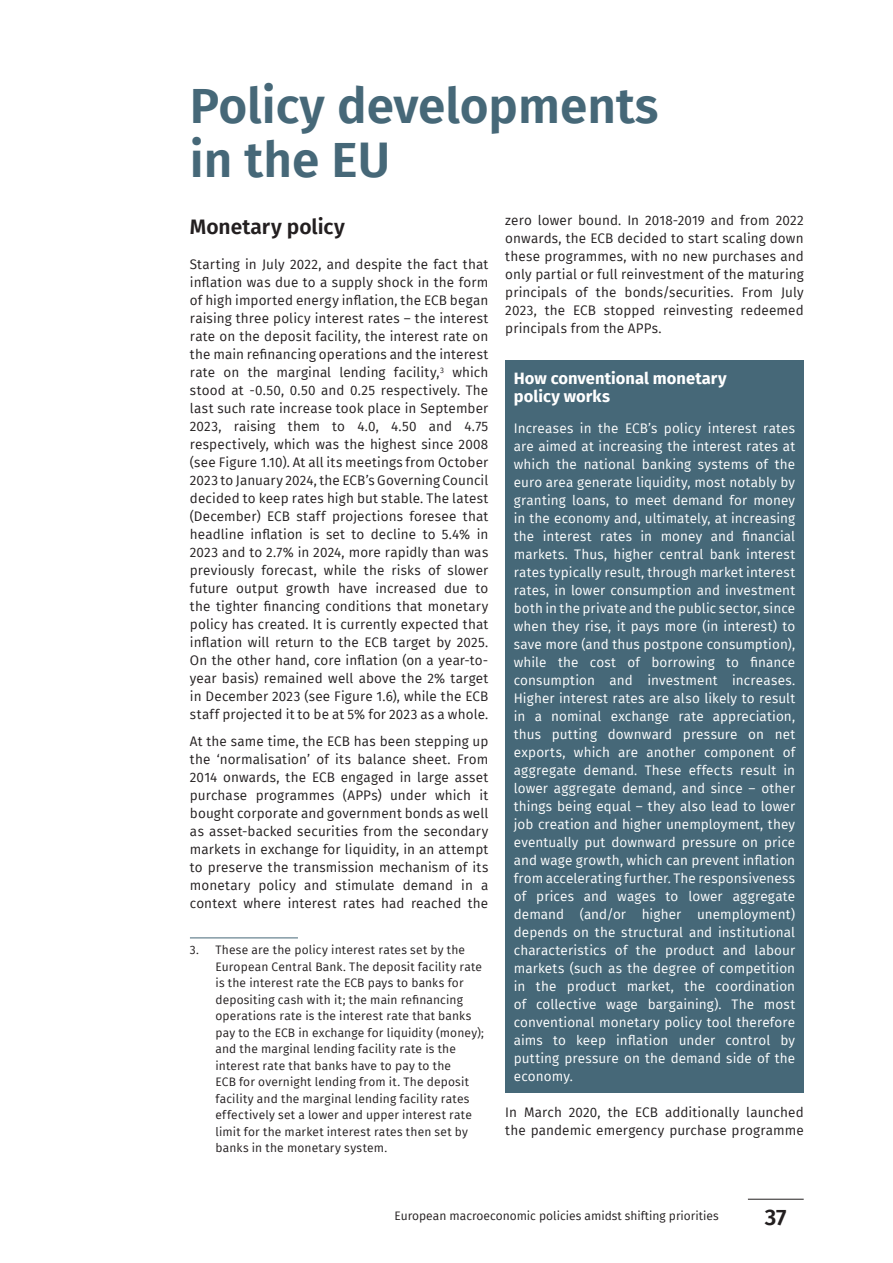
<style>
.page{position:relative;width:893px;height:1263px;background:#fff}
.page>*{position:absolute;margin:0;border:0;box-sizing:border-box;transform-origin:0 0}
.t1{font:600 49.5px/54px "Fira Sans";color:#466878}
.t2{font:600 22.5px "Fira Sans";color:#231f20}
.t3{font:600 21px "Fira Sans";letter-spacing:-.005em;color:#231f20}
.t4{font:700 16.5px/18px "Fira Sans";color:#fff}
.t5{font:13.5px/18px "Fira Sans";letter-spacing:.01em;color:#231f20;text-align:justify}
.t6{font:13.5px/18px "Fira Sans";letter-spacing:.005em;color:#fff;text-align:justify}
.t7{font:12px/16.5px "Fira Sans";letter-spacing:.015em;color:#231f20}
</style>
<div class="page">
<hr style="left:190px;top:937px;width:108px;height:1px;background:#466878">
<div style="left:505px;top:360px;width:299px;height:733px;background:#466878"></div>
<hr style="left:748px;top:1199px;width:56px;height:1px;background:#231f20">
<h1 class="t1" style="left:190px;top:76px;width:470px">Policy developments in the EU</h1>
<h3 class="t3" style="left:190px;top:210px;width:156px">Monetary policy</h3>
<p class="t5" style="left:190px;top:255px;width:300px">Starting in July 2022, and despite the fact that inflation was due to a supply shock in the form of high imported energy inflation, the ECB began raising three policy interest rates – the interest rate on the deposit facility, the interest rate on the main refinancing operations and the interest rate on the marginal lending facility,<sup>3</sup> which stood at -0.50, 0.50 and 0.25 respectively. The last such rate increase took place in September 2023, raising them to 4.0, 4.50 and 4.75 respectively, which was the highest since 2008 (see Figure 1.10). At all its meetings from October 2023 to January 2024, the ECB’s Governing Council decided to keep rates high but stable. The latest (December) ECB staff projections foresee that headline inflation is set to decline to 5.4% in 2023 and to 2.7% in 2024, more rapidly than was previously forecast, while the risks of slower future output growth have increased due to the tighter financing conditions that monetary policy has created. It is currently expected that inflation will return to the ECB target by 2025.<br>On the other hand, core inflation (on a year-to&shy;year basis) remained well above the 2% target in December 2023 (see Figure 1.6), while the ECB staff projected it to be at 5% for 2023 as a whole.</p>
<p class="t5" style="left:190px;top:732px;width:300px">At the same time, the ECB has been stepping up the ‘normalisation’ of its balance sheet. From 2014 onwards, the ECB engaged in large asset purchase programmes (APPs) under which it bought corporate and government bonds as well as asset-backed securities from the secondary markets in exchange for liquidity, in an attempt to preserve the transmission mechanism of its monetary policy and stimulate demand in a context where interest rates had reached the</p>
<p class="t7" style="left:215px;top:942px;width:270px;text-indent:-26px">3. These are the policy interest rates set by the European Central Bank. The deposit facility rate is the interest rate the ECB pays to banks for depositing cash with it; the main refinancing operations rate is the interest rate that banks pay to the ECB in exchange for liquidity (money); and the marginal lending facility rate is the interest rate that banks have to pay to the<br>ECB for overnight lending from it. The deposit facility and the marginal lending facility rates effectively set a lower and upper interest rate limit for the market interest rates then set by banks in the monetary system.</p>
<p class="t5" style="left:505px;top:211px;width:300px">zero lower bound. In 2018-2019 and from 2022 onwards, the ECB decided to start scaling down these programmes, with no new purchases and only partial or full reinvestment of the maturing principals of the bonds/securities. From July 2023, the ECB stopped reinvesting redeemed principals from the APPs.</p>
<p class="t4" style="left:514px;top:368px;width:214px">How conventional monetary policy works</p>
<p class="t6" style="left:514px;top:419px;width:283px">Increases in the ECB’s policy interest rates are aimed at increasing the interest rates at which the national banking systems of the euro area generate liquidity, most notably by granting loans, to meet demand for money in the economy and, ultimately, at increasing the interest rates in money and financial markets. Thus, higher central bank interest rates typically result, through market interest rates, in lower consumption and investment both in the private and the public sector, since when they rise, it pays more (in interest) to save more (and thus postpone consumption), while the cost of borrowing to finance consumption and investment increases.<br>Higher interest rates are also likely to result in a nominal exchange rate appreciation, thus putting downward pressure on net exports, which are another component of aggregate demand. These effects result in lower aggregate demand, and since – other things being equal – they also lead to lower job creation and higher unemployment, they eventually put downward pressure on price and wage growth, which can prevent inflation from accelerating further. The responsiveness of prices and wages to lower aggregate demand (and/or higher unemployment) depends on the structural and institutional characteristics of the product and labour markets (such as the degree of competition in the product market, the coordination of collective wage bargaining). The most conventional monetary policy tool therefore aims to keep inflation under control by putting pressure on the demand side of the economy.</p>
<p class="t5" style="left:505px;top:1103px;width:300px">In March 2020, the ECB additionally launched the pandemic emergency purchase programme</p>
<p class="t7" style="left:394px;top:1207px;width:326px">European macroeconomic policies amidst shifting priorities</p>
<h2 class="t2" style="left:765px;top:1198px;width:23px">37</h2>
</div>
